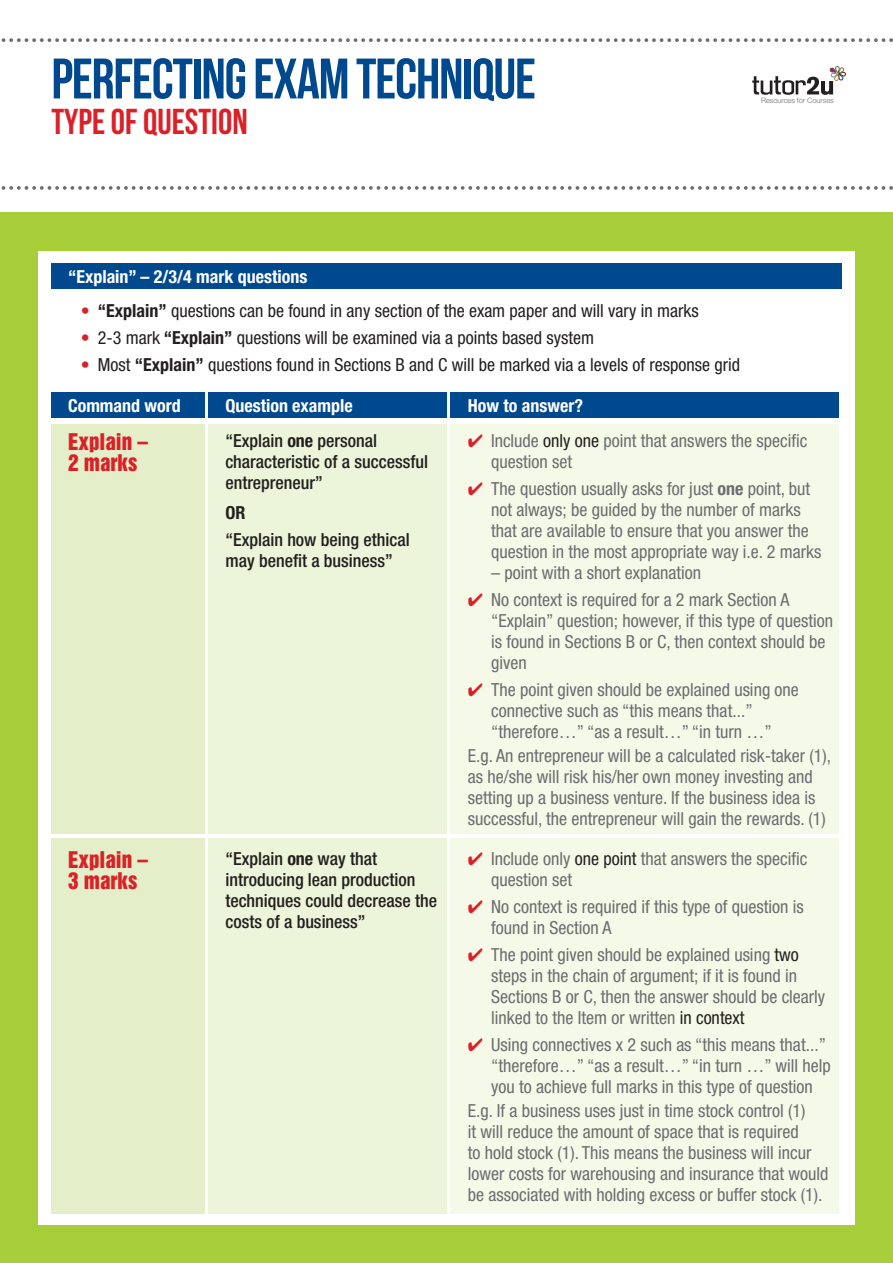
<style>
.page{position:relative;width:893px;height:1263px;background:#fff}
.page>*{position:absolute;margin:0;border:0;box-sizing:border-box;transform-origin:0 0}
.t1{font:57px "Bebas Neue";letter-spacing:-.02em;color:#01498e}
.t2{font:36px "Bebas Neue";color:#da2128}
.t3{font:21px/21px "Helvetica Inserat";color:#da2128}
._57_Con_12_18_70__Bl{font:condensed 18px/21px "Helvetica Neue";color:#6c6d70}
._57_Cond_12_14_70__B{font:condensed 18px/21px "Helvetica Neue";color:#6c6d70}
._57_Con_12_14_Black{font:condensed 18px "Helvetica Neue";color:#231f20}
.t4{font:500 condensed 18px/21px "Helvetica Neue";color:#231f20}
.t5{font:700 condensed 18px "Helvetica Neue";color:#fff}
.t6{font:700 condensed 18px "Helvetica Neue";color:#231f20}
.t7{font:300 7.5px "Helvetica Neue";letter-spacing:-.005em;color:#6c6d70}
.s1{color:#da2128}
.s2{font-weight:700}
.s3{color:#231f20}
</style>
<div class="page">
<svg style="left:1px;top:38px;width:892px;height:4px"></svg>
<svg style="left:1px;top:186px;width:892px;height:4px"></svg>
<svg style="left:752px;top:66px;width:94px;height:29px"></svg>
<div style="left:0;top:213px;width:893px;height:1050px;background:#a6ce39"></div>
<div style="left:38px;top:251px;width:817px;height:974px;background:#fff"></div>
<div style="left:51px;top:264px;width:791px;height:25px;background:#01498e"></div>
<div style="left:51px;top:393px;width:153px;height:25px;background:#01498e"></div>
<div style="left:208px;top:393px;width:238px;height:25px;background:#01498e"></div>
<div style="left:451px;top:393px;width:388px;height:25px;background:#01498e"></div>
<div style="left:51px;top:425px;width:153px;height:409px;background:#e4efc9"></div>
<div style="left:208px;top:425px;width:238px;height:409px;background:#ecf4d9"></div>
<div style="left:451px;top:425px;width:388px;height:409px;background:#f4f9e8"></div>
<div style="left:51px;top:838px;width:153px;height:376px;background:#e4efc9"></div>
<div style="left:208px;top:838px;width:238px;height:376px;background:#ecf4d9"></div>
<div style="left:451px;top:838px;width:388px;height:376px;background:#f4f9e8"></div>
<p class="t1" style="left:51px;top:47px;width:486px">PERFECTING EXAM TECHNIQUE</p>
<p class="t2" style="left:51px;top:102px;width:198px">TYPE OF QUESTION</p>
<p class="t7" style="left:761px;top:96px;width:74px">Resources for Courses</p>
<p class="t5" style="left:68px;top:266px;width:241px">“Explain” – 2/3/4 mark questions</p>
<p class="_57_Con_12_14_Black" style="left:81px;top:300px;width:619px"><span class="s1">•</span> <span class="s2">“Explain”</span> questions can be found in any section of the exam paper and will vary in marks</p>
<p class="_57_Con_12_14_Black" style="left:81px;top:327px;width:515px"><span class="s1">•</span> 2-3 mark <span class="s2">“Explain”</span> questions will be examined via a points based system</p>
<p class="_57_Con_12_14_Black" style="left:81px;top:354px;width:661px"><span class="s1">•</span> Most <span class="s2">“Explain”</span> questions found in Sections B and C will be marked via a levels of response grid</p>
<p class="t5" style="left:68px;top:394px;width:114px">Command word</p>
<p class="t5" style="left:225px;top:394px;width:129px">Question example</p>
<p class="t5" style="left:468px;top:394px;width:117px">How to answer?</p>
<p class="t3" style="left:68px;top:431px;width:81px">Explain –<br>2 marks</p>
<p class="t4" style="left:225px;top:430px;width:204px">“Explain <span class="s2">one</span> personal characteristic of a successful entrepreneur”</p>
<p class="t6" style="left:225px;top:502px;width:22px">OR</p>
<p class="t4" style="left:225px;top:529px;width:186px">“Explain how being ethical may benefit a business”</p>
<p class="_57_Con_12_18_70__Bl" style="left:468px;top:430px;width:341px"><span class="s1">✔</span> Include <span class="s3">only one</span> point that answers the specific</p>
<p class="_57_Cond_12_14_70__B" style="left:491px;top:451px;width:82px">question set</p>
<p class="_57_Con_12_18_70__Bl" style="left:468px;top:478px;width:344px"><span class="s1">✔</span> The question usually asks for just <span class="s2">one</span> point, but</p>
<p class="_57_Cond_12_14_70__B" style="left:491px;top:499px;width:332px">not always; be guided by the number of marks that are available to ensure that you answer the question in the most appropriate way i.e. 2 marks</p>
<p class="_57_Cond_12_14_70__B" style="left:491px;top:562px;width:212px">– point with a short explanation</p>
<p class="_57_Con_12_18_70__Bl" style="left:468px;top:589px;width:323px"><span class="s1">✔</span> No context is required for a 2 mark Section A</p>
<p class="_57_Cond_12_14_70__B" style="left:491px;top:610px;width:343px">“Explain” question; however, if this type of question is found in Sections B or C, then context should be given</p>
<p class="_57_Con_12_18_70__Bl" style="left:468px;top:679px;width:333px"><span class="s1">✔</span> The point given should be explained using one</p>
<p class="_57_Cond_12_14_70__B" style="left:491px;top:700px;width:282px">connective such as “this means that...” “therefore…” “as a result…” “in turn …”</p>
<p class="_57_Con_12_18_70__Bl" style="left:468px;top:745px;width:365px">E.g. An entrepreneur will be a calculated risk-taker (1),</p>
<p class="_57_Con_12_18_70__Bl" style="left:468px;top:766px;width:360px">as he/she will risk his/her own money investing and setting up a business venture. If the business idea is successful, the entrepreneur will gain the rewards. (1)</p>
<p class="t3" style="left:68px;top:849px;width:81px">Explain –<br>3 marks</p>
<p class="t4" style="left:225px;top:848px;width:213px">“Explain <span class="s2">one</span> way that introducing lean production techniques could decrease the costs of a business”</p>
<p class="_57_Con_12_18_70__Bl" style="left:468px;top:848px;width:341px"><span class="s1">✔</span> Include only <span class="s3">one point</span> that answers the specific</p>
<p class="_57_Cond_12_14_70__B" style="left:491px;top:869px;width:82px">question set</p>
<p class="_57_Con_12_18_70__Bl" style="left:468px;top:896px;width:338px"><span class="s1">✔</span> No context is required if this type of question is</p>
<p class="_57_Cond_12_14_70__B" style="left:491px;top:917px;width:122px">found in Section A</p>
<p class="_57_Con_12_18_70__Bl" style="left:468px;top:944px;width:333px"><span class="s1">✔</span> The point given should be explained using <span class="s3">two</span></p>
<p class="_57_Cond_12_14_70__B" style="left:491px;top:965px;width:335px">steps in the chain of argument; if it is found in<br>Sections B or C, then the answer should be clearly linked to the Item or written <span class="s3">in context</span></p>
<p class="_57_Con_12_18_70__Bl" style="left:468px;top:1034px;width:360px"><span class="s1">✔</span> Using connectives x 2 such as “this means that...”</p>
<p class="_57_Cond_12_14_70__B" style="left:491px;top:1055px;width:341px">“therefore…” “as a result…” “in turn …” will help you to achieve full marks in this type of question</p>
<p class="_57_Con_12_18_70__Bl" style="left:468px;top:1100px;width:339px">E.g. If a business uses just in time stock control (1)</p>
<p class="_57_Con_12_18_70__Bl" style="left:468px;top:1121px;width:362px">it will reduce the amount of space that is required<br>to hold stock (1). This means the business will incur lower costs for warehousing and insurance that would be associated with holding excess or buffer stock (1).</p>
</div>
